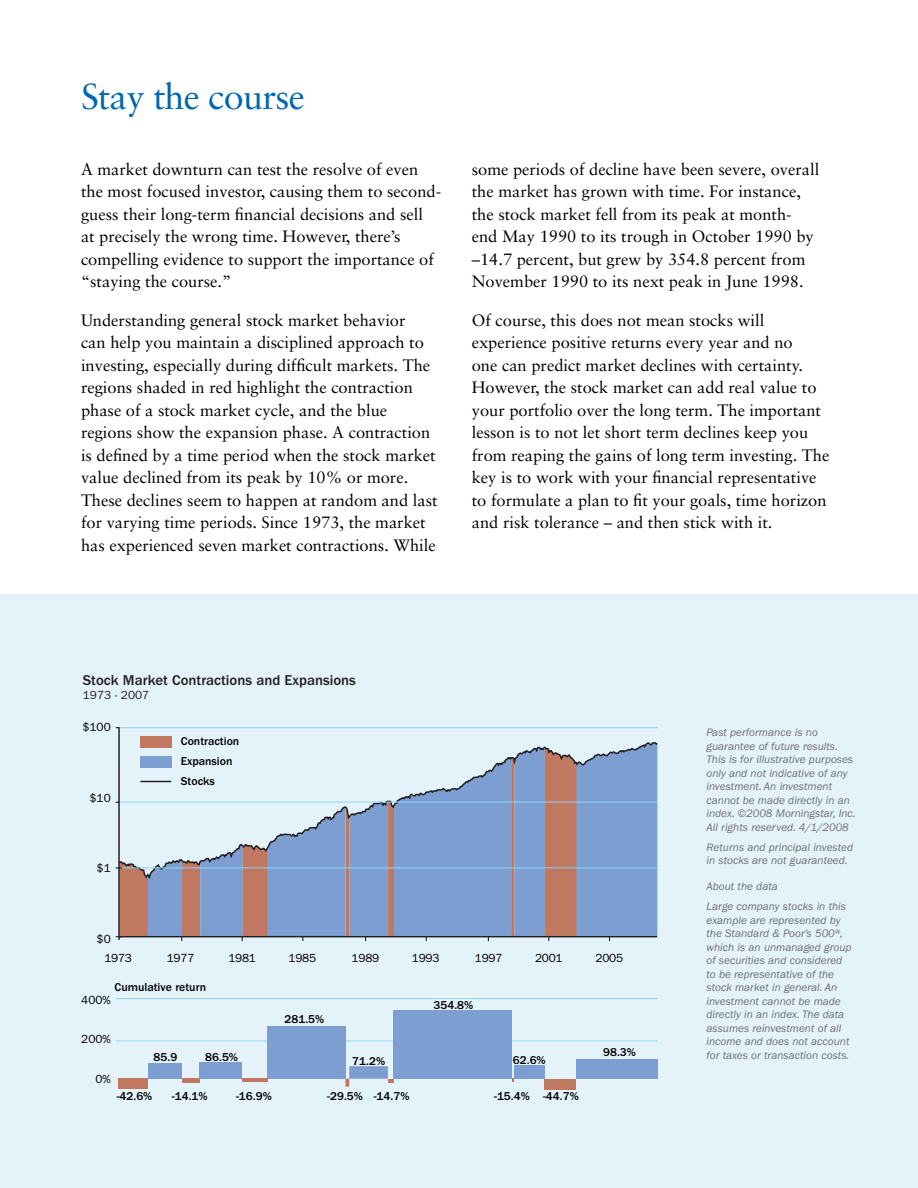
<style>
.page{position:relative;width:918px;height:1188px;background:#fff}
.page>*{position:absolute;margin:0;border:0;box-sizing:border-box;transform-origin:0 0}
.t1{font:36px "Sabon";letter-spacing:-.02em;color:#0067b1}
.t2{font:16.5px/22.5px "Sabon";color:#000}
.t3{font:500 14.85px "Franklin Gothic";color:#231f20}
.t4{font:500 11.85px/20px "Franklin Gothic";color:#000}
.t5{font:11.85px "Franklin Gothic";letter-spacing:-.02em;color:#000}
.t6{font:11.85px "Franklin Gothic";color:#231f20}
.t7{font:italic 11.25px/13.5px "Franklin Gothic";color:#6d6f71}
</style>
<div class="page">
<div style="left:0;top:594px;width:918px;height:594px;background:#e4f2fa"></div>
<hr style="left:116px;top:998px;width:541px;height:1px;background:#8dd7f7">
<hr style="left:116px;top:1041px;width:541px;height:1px;background:#8dd7f7">
<hr style="left:118px;top:727px;width:539px;height:1px;background:#8dd7f7">
<div style="left:140px;top:736px;width:32px;height:11px;background:#c07860"></div>
<div style="left:119px;top:1079px;width:29px;height:10px;background:#c07860"></div>
<hr style="left:182px;top:1079px;width:17px;height:4px;background:#c07860">
<hr style="left:242px;top:1079px;width:25px;height:3px;background:#c07860">
<svg style="left:345px;top:1079px;width:4px;height:8px"></svg>
<svg style="left:388px;top:1079px;width:6px;height:3px"></svg>
<div style="left:544px;top:1079px;width:32px;height:10px;background:#c07860"></div>
<div style="left:148px;top:1063px;width:34px;height:16px;background:#7d9ed0"></div>
<div style="left:200px;top:1062px;width:42px;height:17px;background:#7d9ed0"></div>
<div style="left:267px;top:1026px;width:78px;height:53px;background:#7d9ed0"></div>
<div style="left:349px;top:1066px;width:39px;height:13px;background:#7d9ed0"></div>
<div style="left:514px;top:1066px;width:30px;height:13px;background:#7d9ed0"></div>
<div style="left:576px;top:1059px;width:81px;height:20px;background:#7d9ed0"></div>
<div style="left:394px;top:1010px;width:118px;height:69px;background:#7d9ed0"></div>
<hr style="left:118px;top:728px;width:2px;height:212px;background:#231f20">
<svg style="left:116px;top:742px;width:541px;height:199px"></svg>
<h1 class="t1" style="left:81px;top:75px;width:225px">Stay the course</h1>
<p class="t2" style="left:81px;top:158px;width:362px">A market downturn can test the resolve of even the most focused investor, causing them to second&shy;guess their long-term financial decisions and sell<br>at precisely the wrong time. However, there’s compelling evidence to support the importance of “staying the course.”</p>
<p class="t2" style="left:81px;top:309px;width:358px">Understanding general stock market behavior<br>can help you maintain a disciplined approach to investing, especially during difficult markets. The regions shaded in red highlight the contraction phase of a stock market cycle, and the blue regions show the expansion phase. A contraction is defined by a time period when the stock market value declined from its peak by 10% or more.<br>These declines seem to happen at random and last for varying time periods. Since 1973, the market has experienced seven market contractions. While</p>
<p class="t2" style="left:472px;top:158px;width:349px">some periods of decline have been severe, overall the market has grown with time. For instance, the stock market fell from its peak at month&shy;end May 1990 to its trough in October 1990 by –14.7 percent, but grew by 354.8 percent from November 1990 to its next peak in June 1998.</p>
<p class="t2" style="left:472px;top:309px;width:359px">Of course, this does not mean stocks will experience positive returns every year and no<br>one can predict market declines with certainty.<br>However, the stock market can add real value to your portfolio over the long term. The important lesson is to not let short term declines keep you from reaping the gains of long term investing. The key is to work with your financial representative to formulate a plan to fit your goals, time horizon and risk tolerance – and then stick with it.</p>
<p class="t3" style="left:83px;top:672px;width:275px">Stock Market Contractions and Expansions</p>
<p class="t6" style="left:83px;top:688px;width:68px">1973 - 2007</p>
<p class="t5" style="left:82px;top:720px;width:30px">$100</p>
<p class="t5" style="left:90px;top:791px;width:23px">$10</p>
<p class="t5" style="left:97px;top:861px;width:16px">$1</p>
<p class="t5" style="left:97px;top:932px;width:16px">$0</p>
<p class="t4" style="left:181px;top:731px;width:60px">Contraction<br>Expansion<br>Stocks</p>
<p class="t5" style="left:104px;top:951px;width:29px">1973</p>
<p class="t5" style="left:167px;top:951px;width:29px">1977</p>
<p class="t5" style="left:228px;top:951px;width:29px">1981</p>
<p class="t5" style="left:289px;top:951px;width:29px">1985</p>
<p class="t5" style="left:352px;top:951px;width:29px">1989</p>
<p class="t5" style="left:412px;top:951px;width:29px">1993</p>
<p class="t5" style="left:475px;top:951px;width:29px">1997</p>
<p class="t5" style="left:535px;top:951px;width:29px">2001</p>
<p class="t5" style="left:596px;top:951px;width:29px">2005</p>
<p class="t4" style="left:115px;top:977px;width:93px">Cumulative return</p>
<p class="t5" style="left:81px;top:993px;width:31px">400%</p>
<p class="t5" style="left:81px;top:1033px;width:31px">200%</p>
<p class="t5" style="left:95px;top:1072px;width:17px">0%</p>
<p class="t4" style="left:154px;top:1047px;width:25px">85.9</p>
<p class="t4" style="left:205px;top:1047px;width:34px">86.5%</p>
<p class="t4" style="left:285px;top:1009px;width:41px">281.5%</p>
<p class="t4" style="left:352px;top:1051px;width:34px">71.2%</p>
<p class="t4" style="left:434px;top:995px;width:41px">354.8%</p>
<p class="t4" style="left:513px;top:1050px;width:34px">62.6%</p>
<p class="t4" style="left:117px;top:1087px;width:37px">-42.6%</p>
<p class="t4" style="left:172px;top:1087px;width:37px">-14.1%</p>
<p class="t4" style="left:236px;top:1087px;width:37px">-16.9%</p>
<p class="t4" style="left:327px;top:1087px;width:84px">-29.5% -14.7%</p>
<p class="t4" style="left:494px;top:1087px;width:86px">-15.4% -44.7%</p>
<p class="t4" style="left:603px;top:1043px;width:34px">98.3%</p>
<p class="t7" style="left:706px;top:726px;width:151px">Past performance is no guarantee of future results.<br>This is for illustrative purposes only and not indicative of any investment. An investment cannot be made directly in an index. ©2008 Morningstar, Inc.<br>All rights reserved. 4/1/2008</p>
<p class="t7" style="left:706px;top:841px;width:148px">Returns and principal invested in stocks are not guaranteed.</p>
<p class="t7" style="left:706px;top:876px;width:141px;line-height:20.2px">About the data<br>Large company stocks in this</p>
<p class="t7" style="left:706px;top:913px;width:147px">example are represented by the Standard &amp; Poor’s 500®, which is an unmanaged group of securities and considered to be representative of the stock market in general. An investment cannot be made directly in an index. The data assumes reinvestment of all income and does not account for taxes or transaction costs.</p>
</div>
